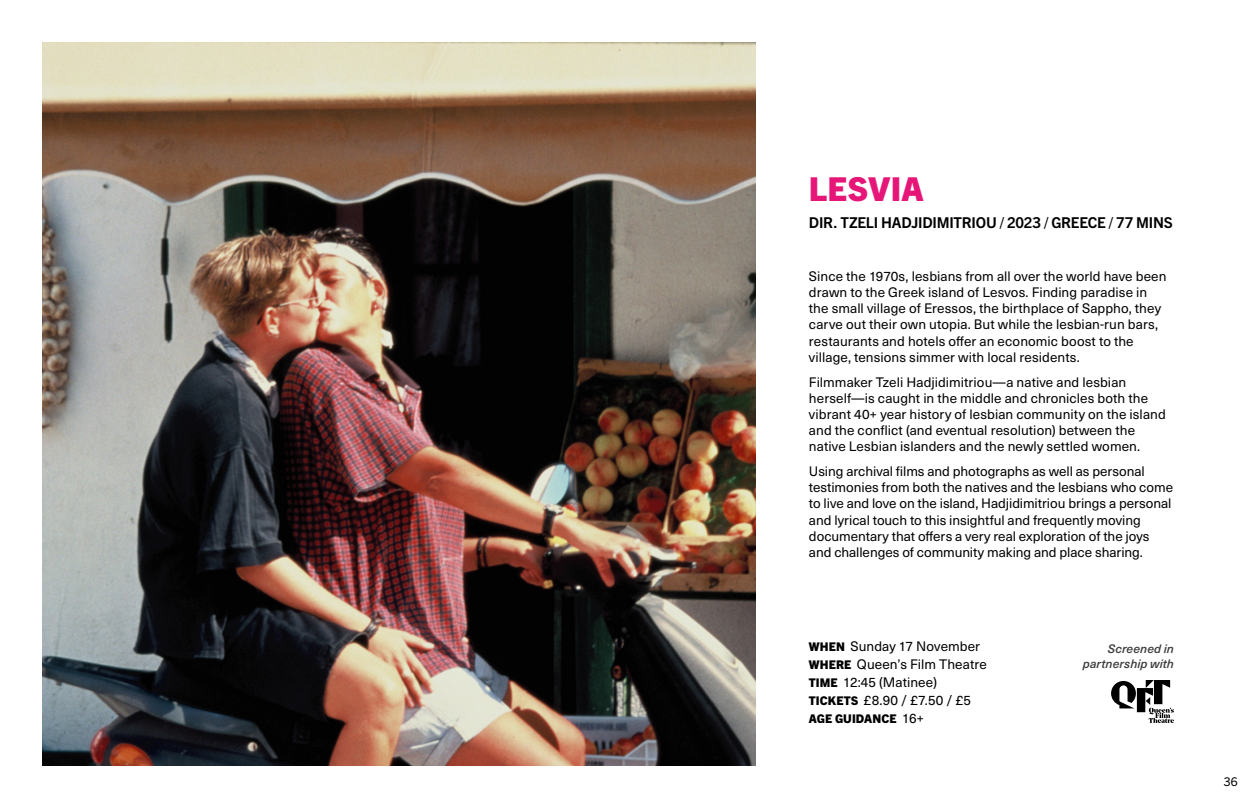
<style>
.page{position:relative;width:1259px;height:808px;background:#fff}
.page>*{position:absolute;margin:0;border:0;box-sizing:border-box;transform-origin:0 0}
.t1{font:800 33px "Trade Gothic Next LT Pro";letter-spacing:.005em;color:#e61678}
.t2{font:700 15px "Trade Gothic Next LT Pro";letter-spacing:-.015em;color:#000}
.t3{font:13.5px/16.2px "Neue Haas Unica W1 G";color:#000}
.t4{font:italic 500 12px/14.4px "Neue Haas Unica W1 G";letter-spacing:.005em;color:#3c3c3b;text-align:right}
.t5{font:800 12px "Trade Gothic Next LT Pro";letter-spacing:.005em;color:#000}
.t6{font:12px "Trade Gothic Next LT Pro";color:#000}
.s1{font-family:"Trade Gothic Next LT Pro";font-weight:800;font-size:12px}
.s2{font-family:"Neue Haas Unica W1 G";font-weight:400;font-size:13.5px}
</style>
<div class="page">
<img style="left:43px;top:43px;width:712px;height:722px">
<svg style="left:1111px;top:680px;width:63px;height:43px"></svg>
<h1 class="t1" style="left:809px;top:166px;width:116px">LESVIA</h1>
<p class="t2" style="left:809px;top:212px;width:365px">DIR. TZELI HADJIDIMITRIOU / 2023 / GREECE / 77 MINS</p>
<p class="t3" style="left:809px;top:267px;width:359px">Since the 1970s, lesbians from all over the world have been drawn to the Greek island of Lesvos. Finding paradise in the small village of Eressos, the birthplace of Sappho, they carve out their own utopia. But while the lesbian-run bars, restaurants and hotels offer an economic boost to the village, tensions simmer with local residents.</p>
<p class="t3" style="left:809px;top:373px;width:358px">Filmmaker Tzeli Hadjidimitriou—a native and lesbian herself—is caught in the middle and chronicles both the vibrant 40+ year history of lesbian community on the island and the conflict (and eventual resolution) between the native Lesbian islanders and the newly settled women.</p>
<p class="t3" style="left:809px;top:462px;width:366px">Using archival films and photographs as well as personal testimonies from both the natives and the lesbians who come to live and love on the island, Hadjidimitriou brings a personal and lyrical touch to this insightful and frequently moving documentary that offers a very real exploration of the joys and challenges of community making and place sharing.</p>
<p class="t3" style="left:809px;top:637px;width:179px;line-height:17.9px"><span class="s1">WHEN</span> Sunday 17 November<br><span class="s1">WHERE</span> Queen’s Film Theatre<br><span class="s1">TIME</span> 12:45 (Matinee)<br><span class="s1">TICKETS</span> £8.90 / £7.50 / £5</p>
<p class="t5" style="left:809px;top:710px;width:117px">AGE GUIDANCE <span class="s2">16+</span></p>
<p class="t4" style="left:1083px;top:641px;width:92px">Screened in partnership with</p>
<p class="t6" style="left:1223px;top:773px;width:15px">36</p>
</div>
